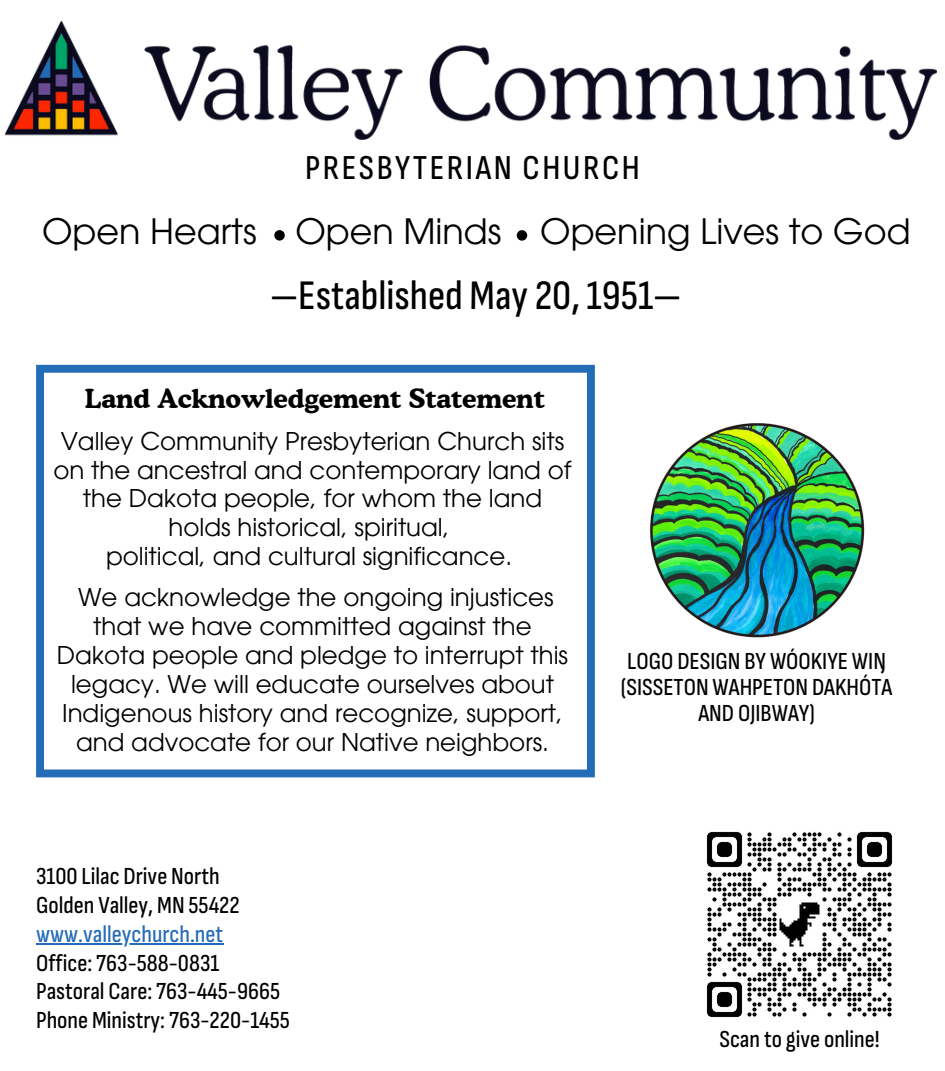
<style>
.page{position:relative;width:945px;height:1071px;background:#fff}
.page>*{position:absolute;margin:0;border:0;box-sizing:border-box;transform-origin:0 0}
.t1{font:500 42px "Sofia Sans Condensed";color:#000}
.t2{font:35px "ITC Avant Garde Pro";color:#000}
.t3{font:500 35px "Sofia Sans Condensed";letter-spacing:.075em;color:#000}
.t4{font:700 26.25px "Cooper BT";color:#000}
.t5{font:24.5px/28.9px "ITC Avant Garde Pro";color:#000;text-align:center}
.t6{font:500 24.5px/28.9px "Sofia Sans Condensed";color:#000}
.s1{color:#246bb8}
</style>
<div class="page">
<img style="left:6px;top:22px;width:930px;height:118px">
<img style="left:706px;top:831px;width:187px;height:187px">
<div style="left:274px;top:230px;width:11px;height:11px;background:#000;border-radius:50%"></div>
<hr style="left:36px;top:943px;width:187px;height:1px;background:#246bb8">
<div style="left:517px;top:230px;width:10px;height:11px;background:#000;border-radius:50%"></div>
<div style="left:36px;top:373px;width:8px;height:397px;background:#246bb8"></div>
<div style="left:587px;top:373px;width:8px;height:397px;background:#246bb8"></div>
<div style="left:36px;top:365px;width:559px;height:8px;background:#246bb8"></div>
<div style="left:36px;top:770px;width:559px;height:7px;background:#246bb8"></div>
<img style="left:650px;top:423px;width:215px;height:215px">
<p class="t3" style="left:305px;top:147px;width:336px">PRESBYTERIAN CHURCH</p>
<h2 class="t2" style="left:42px;top:218px;width:870px">Open Hearts Open Minds Opening Lives to God</h2>
<h3 class="t1" style="left:270px;top:272px;width:413px">—Established May 20, 1951—</h3>
<p class="t4" style="left:85px;top:382px;width:461px">Land Acknowledgement Statement</p>
<h5 class="t5" style="left:53px;top:429px;width:520px">Valley Community Presbyterian Church sits on the ancestral and contemporary land of the Dakota people, for whom the land holds historical, spiritual,</h5>
<p class="t5" style="left:106px;top:545px;width:408px">political, and cultural significance.</p>
<p class="t5" style="left:57px;top:586px;width:513px">We acknowledge the ongoing injustices that we have committed against the Dakota people and pledge to interrupt this legacy. We will educate ourselves about Indigenous history and recognize, support, and advocate for our Native neighbors.</p>
<p class="t6" style="left:36px;top:862px;width:205px">3100 Lilac Drive North<br>Golden Valley, MN 55422</p>
<h1 class="t6" style="left:36px;top:920px;width:255px"><span class="s1">www.valleychurch.net<br></span>Office: 763-588-0831<br>Pastoral Care: 763-445-9665<br>Phone Ministry: 763-220-1455</h1>
<p class="t6" style="left:621px;top:648px;width:273px;line-height:26.2px;text-align:center">LOGO DESIGN BY WÓOKIYE WIŊ (SISSETON WAHPETON DAKHÓTA<br>AND OJIBWAY)</p>
<p class="t6" style="left:719px;top:1026px;width:162px">Scan to give online!</p>
</div>
